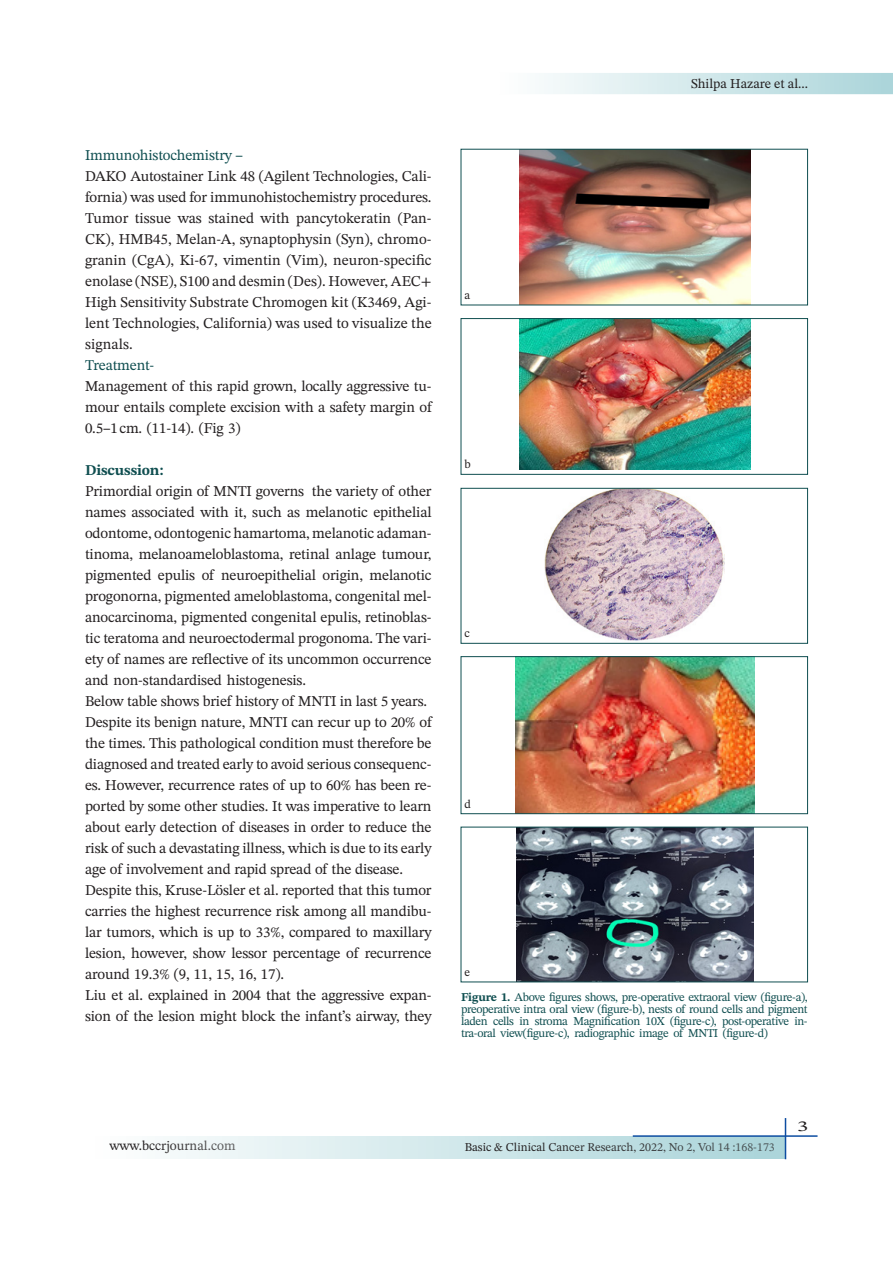
<style>
.page{position:relative;width:893px;height:1263px;background:#fff}
.page>*{position:absolute;margin:0;border:0;box-sizing:border-box;transform-origin:0 0}
.t1{font:15px/21px "STIX Two Text";letter-spacing:-.01em;color:#231f20;text-align:justify}
.t2{font:15px "STIX Two Text";letter-spacing:-.01em;color:#0f4e50}
.t3{font:700 15px "STIX Two Text";letter-spacing:-.01em;color:#0f4e50}
.t4{font:15px "STIX Two Text";letter-spacing:-.01em;color:#231f20;scale:1.5 1}
.t5{font:13.5px "STIX Two Text";color:#231f20}
.t6{font:12px/12px "STIX Two Text";letter-spacing:-.03em;color:#0f4e50;text-align:justify}
.t7{font:12px "STIX Two Text";color:#231f20}
.s1{font-weight:700}
</style>
<div class="page">
<div style="left:90px;top:1136px;width:695px;height:22px;background:linear-gradient(to right,#fffffe,#a9d4d9)"></div>
<hr style="left:633px;top:1135px;width:184px;height:2px;background:#0d4da1">
<hr style="left:785px;top:1118px;width:1px;height:41px;background:#0d4da1">
<svg style="left:544px;top:73px;width:349px;height:22px;background:#d1e7ea"></svg>
<img style="left:519px;top:151px;width:231px;height:152px">
<div style="left:461px;top:149px;width:347px;height:156px;border:1px solid #0f4e50"></div>
<img style="left:519px;top:320px;width:231px;height:150px">
<div style="left:461px;top:318px;width:347px;height:157px;border:1px solid #0f4e50"></div>
<img style="left:544px;top:490px;width:181px;height:151px">
<div style="left:461px;top:488px;width:347px;height:156px;border:1px solid #0f4e50"></div>
<img style="left:515px;top:658px;width:239px;height:154px">
<div style="left:461px;top:656px;width:347px;height:158px;border:1px solid #0f4e50"></div>
<img style="left:516px;top:829px;width:237px;height:151px">
<div style="left:461px;top:827px;width:347px;height:155px;border:1px solid #0f4e50"></div>
<p class="t5" style="left:691px;top:74px;width:119px">Shilpa Hazare et al...</p>
<p class="t2" style="left:85px;top:145px;width:159px">Immunohistochemistry –</p>
<p class="t1" style="left:85px;top:166px;width:348px">DAKO Autostainer Link 48 (Agilent Technologies, Cali&shy;fornia) was used for immunohistochemistry procedures.</p>
<p class="t1" style="left:85px;top:208px;width:348px">Tumor tissue was stained with pancytokeratin (Pan-CK), HMB45, Melan-A, synaptophysin (Syn), chromo&shy;granin (CgA), Ki-67, vimentin (Vim), neuron-specific enolase (NSE), S100 and desmin (Des). However, AEC+ High Sensitivity Substrate Chromogen kit (K3469, Agi&shy;lent Technologies, California) was used to visualize the signals.</p>
<p class="t2" style="left:85px;top:355px;width:71px">Treatment-</p>
<p class="t1" style="left:85px;top:376px;width:348px">Management of this rapid grown, locally aggressive tu&shy;mour entails complete excision with a safety margin of 0.5–1 cm. (11-14). (Fig 3)</p>
<p class="t3" style="left:85px;top:460px;width:80px">Discussion:</p>
<p class="t1" style="left:85px;top:481px;width:348px">Primordial origin of MNTI governs the variety of other names associated with it, such as melanotic epithelial odontome, odontogenic hamartoma, melanotic adaman&shy;tinoma, melanoameloblastoma, retinal anlage tumour, pigmented epulis of neuroepithelial origin, melanotic progonorna, pigmented ameloblastoma, congenital mel&shy;anocarcinoma, pigmented congenital epulis, retinoblas&shy;tic teratoma and neuroectodermal progonoma. The vari&shy;ety of names are reflective of its uncommon occurrence and non-standardised histogenesis.</p>
<p class="t1" style="left:85px;top:691px;width:344px">Below table shows brief history of MNTI in last 5 years.</p>
<p class="t1" style="left:85px;top:712px;width:348px">Despite its benign nature, MNTI can recur up to 20% of the times. This pathological condition must therefore be diagnosed and treated early to avoid serious consequenc&shy;es. However, recurrence rates of up to 60% has been re&shy;ported by some other studies. It was imperative to learn about early detection of diseases in order to reduce the risk of such a devastating illness, which is due to its early age of involvement and rapid spread of the disease.</p>
<p class="t1" style="left:85px;top:880px;width:348px">Despite this, Kruse-Lösler et al. reported that this tumor carries the highest recurrence risk among all mandibu&shy;lar tumors, which is up to 33%, compared to maxillary lesion, however, show lessor percentage of recurrence around 19.3% (9, 11, 15, 16, 17).</p>
<p class="t1" style="left:85px;top:985px;width:348px">Liu et al. explained in 2004 that the aggressive expan&shy;sion of the lesion might block the infant’s airway, they</p>
<p class="t6" style="left:461px;top:991px;width:348px"><span class="s1">Figure 1.</span> Above figures shows, pre-operative extraoral view (figure-a), preoperative intra oral view (figure-b), nests of round cells and pigment laden cells in stroma Magnification 10X (figure-c), post-operative in&shy;tra-oral view(figure-c), radiographic image of MNTI (figure-d)</p>
<p class="t7" style="left:464px;top:286px;width:7px">a</p>
<p class="t7" style="left:464px;top:456px;width:8px">b</p>
<p class="t7" style="left:464px;top:625px;width:7px">c</p>
<p class="t7" style="left:464px;top:795px;width:8px">d</p>
<p class="t7" style="left:464px;top:963px;width:7px">e</p>
<p class="t5" style="left:109px;top:1136px;width:128px">www.bccrjournal.com</p>
<p class="t7" style="left:465px;top:1139px;width:312px">Basic &amp; Clinical Cancer Research, 2022, No 2, Vol 14 :168-173</p>
<p class="t4" style="left:797px;top:1115px;width:9px">3</p>
</div>
